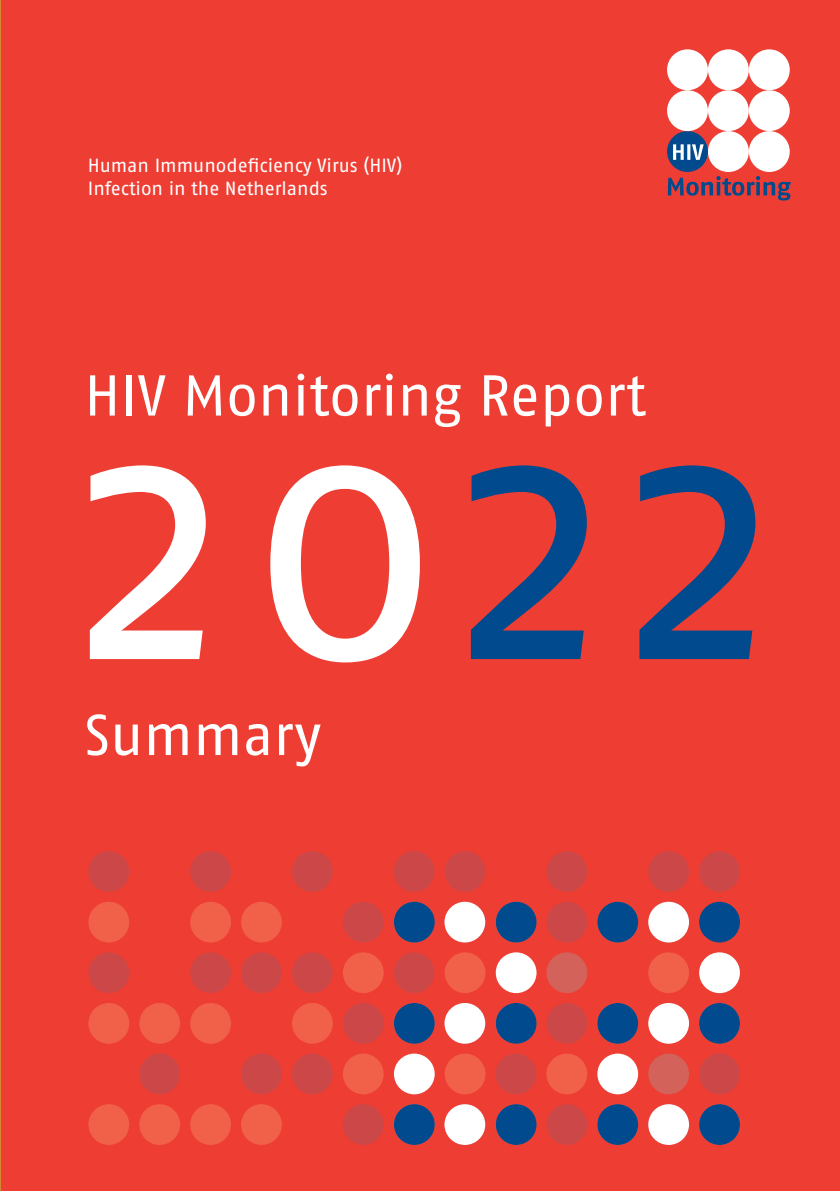
<style>
.page{position:relative;width:840px;height:1191px;background:#fff}
.page>*{position:absolute;margin:0;border:0;box-sizing:border-box;transform-origin:0 0}
.t1{font:339.6px "Fago No";color:#fff}
.t2{font:57.4px "Fago No";letter-spacing:-.005em;color:#fff}
.t3{font:19px/22.8px "Fago No";color:#fff}
.s1{color:#004a8d}
</style>
<div class="page">
<div style="left:0;top:0;width:839px;height:1191px;background:#ee3e34"></div>
<div style="left:393px;top:851px;width:41px;height:41px;background:#cc4748;border-radius:50%"></div>
<svg style="left:393px;top:901px;width:41px;height:41px"></svg>
<div style="left:393px;top:952px;width:41px;height:41px;background:#cc4748;border-radius:50%"></div>
<svg style="left:393px;top:1003px;width:41px;height:40px"></svg>
<svg style="left:393px;top:1104px;width:41px;height:41px"></svg>
<div style="left:190px;top:851px;width:41px;height:41px;background:#cc4748;border-radius:50%"></div>
<div style="left:190px;top:901px;width:41px;height:41px;background:#f1614a;border-radius:50%"></div>
<div style="left:190px;top:952px;width:41px;height:41px;background:#cc4748;border-radius:50%"></div>
<div style="left:190px;top:1003px;width:41px;height:40px;background:#f1614a;border-radius:50%"></div>
<div style="left:190px;top:1104px;width:41px;height:41px;background:#f1614a;border-radius:50%"></div>
<div style="left:88px;top:851px;width:41px;height:41px;background:#cc4748;border-radius:50%"></div>
<div style="left:88px;top:901px;width:41px;height:41px;background:#f1614a;border-radius:50%"></div>
<div style="left:88px;top:952px;width:41px;height:41px;background:#cc4748;border-radius:50%"></div>
<div style="left:88px;top:1003px;width:41px;height:40px;background:#f1614a;border-radius:50%"></div>
<div style="left:88px;top:1104px;width:41px;height:41px;background:#f1614a;border-radius:50%"></div>
<div style="left:495px;top:1053px;width:41px;height:41px;background:#cc4748;border-radius:50%"></div>
<div style="left:292px;top:851px;width:40px;height:41px;background:#cc4748;border-radius:50%"></div>
<div style="left:292px;top:952px;width:40px;height:41px;background:#cc4748;border-radius:50%"></div>
<div style="left:292px;top:1003px;width:40px;height:40px;background:#f1614a;border-radius:50%"></div>
<div style="left:292px;top:1053px;width:40px;height:41px;background:#cc4748;border-radius:50%"></div>
<div style="left:343px;top:901px;width:40px;height:41px;background:#cc4748;border-radius:50%"></div>
<div style="left:343px;top:952px;width:40px;height:41px;background:#f1614a;border-radius:50%"></div>
<div style="left:343px;top:1003px;width:40px;height:40px;background:#cc4748;border-radius:50%"></div>
<div style="left:343px;top:1104px;width:40px;height:41px;background:#cc4748;border-radius:50%"></div>
<div style="left:343px;top:1053px;width:40px;height:41px;background:#f1614a;border-radius:50%"></div>
<div style="left:241px;top:901px;width:41px;height:41px;background:#f1614a;border-radius:50%"></div>
<div style="left:241px;top:952px;width:41px;height:41px;background:#cc4748;border-radius:50%"></div>
<div style="left:241px;top:1104px;width:41px;height:41px;background:#f1614a;border-radius:50%"></div>
<div style="left:241px;top:1053px;width:41px;height:41px;background:#cc4748;border-radius:50%"></div>
<div style="left:139px;top:1003px;width:41px;height:40px;background:#f1614a;border-radius:50%"></div>
<div style="left:139px;top:1104px;width:41px;height:41px;background:#f1614a;border-radius:50%"></div>
<div style="left:139px;top:1053px;width:41px;height:41px;background:#cc4748;border-radius:50%"></div>
<div style="left:698px;top:851px;width:41px;height:41px;background:#cc4748;border-radius:50%"></div>
<div style="left:698px;top:1053px;width:41px;height:41px;background:#cc4748;border-radius:50%"></div>
<div style="left:444px;top:851px;width:41px;height:41px;background:#cc4748;border-radius:50%"></div>
<div style="left:444px;top:952px;width:41px;height:41px;background:#f1614a;border-radius:50%"></div>
<div style="left:444px;top:1053px;width:41px;height:41px;background:#f1614a;border-radius:50%"></div>
<div style="left:648px;top:851px;width:40px;height:41px;background:#cc4748;border-radius:50%"></div>
<div style="left:648px;top:952px;width:40px;height:41px;background:#f1614a;border-radius:50%"></div>
<div style="left:648px;top:1053px;width:40px;height:41px;background:#d2625a;border-radius:50%"></div>
<div style="left:546px;top:851px;width:41px;height:41px;background:#cc4748;border-radius:50%"></div>
<div style="left:546px;top:952px;width:41px;height:41px;background:#d2625a;border-radius:50%"></div>
<div style="left:546px;top:1053px;width:41px;height:41px;background:#f1614a;border-radius:50%"></div>
<div style="left:546px;top:1003px;width:41px;height:40px;background:#cc4748;border-radius:50%"></div>
<div style="left:546px;top:901px;width:41px;height:41px;background:#cc4748;border-radius:50%"></div>
<div style="left:546px;top:1104px;width:41px;height:41px;background:#cc4748;border-radius:50%"></div>
<div style="left:444px;top:901px;width:41px;height:41px;background:#fff;border-radius:50%"></div>
<div style="left:444px;top:1003px;width:41px;height:40px;background:#fff;border-radius:50%"></div>
<div style="left:444px;top:1104px;width:41px;height:41px;background:#fff;border-radius:50%"></div>
<div style="left:394px;top:1053px;width:40px;height:41px;background:#fff;border-radius:50%"></div>
<div style="left:394px;top:901px;width:40px;height:41px;background:#004a8d;border-radius:50%"></div>
<div style="left:394px;top:1003px;width:40px;height:40px;background:#004a8d;border-radius:50%"></div>
<div style="left:394px;top:1104px;width:40px;height:41px;background:#004a8d;border-radius:50%"></div>
<div style="left:495px;top:952px;width:41px;height:41px;background:#fff;border-radius:50%"></div>
<div style="left:495px;top:1003px;width:41px;height:40px;background:#004a8d;border-radius:50%"></div>
<div style="left:495px;top:901px;width:41px;height:41px;background:#004a8d;border-radius:50%"></div>
<div style="left:495px;top:1104px;width:41px;height:41px;background:#004a8d;border-radius:50%"></div>
<div style="left:648px;top:901px;width:40px;height:41px;background:#fff;border-radius:50%"></div>
<div style="left:648px;top:1003px;width:40px;height:40px;background:#fff;border-radius:50%"></div>
<div style="left:648px;top:1104px;width:40px;height:41px;background:#fff;border-radius:50%"></div>
<div style="left:597px;top:1053px;width:40px;height:41px;background:#fff;border-radius:50%"></div>
<div style="left:597px;top:901px;width:40px;height:41px;background:#004a8d;border-radius:50%"></div>
<div style="left:597px;top:1003px;width:40px;height:40px;background:#004a8d;border-radius:50%"></div>
<div style="left:597px;top:1104px;width:40px;height:41px;background:#004a8d;border-radius:50%"></div>
<div style="left:698px;top:952px;width:41px;height:41px;background:#fff;border-radius:50%"></div>
<div style="left:698px;top:1003px;width:41px;height:40px;background:#004a8d;border-radius:50%"></div>
<div style="left:698px;top:901px;width:41px;height:41px;background:#004a8d;border-radius:50%"></div>
<div style="left:698px;top:1104px;width:41px;height:41px;background:#004a8d;border-radius:50%"></div>
<svg style="left:667px;top:176px;width:123px;height:24px"></svg>
<div style="left:748px;top:131px;width:41px;height:41px;background:#fff;border-radius:50%"></div>
<div style="left:707px;top:131px;width:41px;height:41px;background:#fff;border-radius:50%"></div>
<div style="left:707px;top:90px;width:41px;height:41px;background:#fff;border-radius:50%"></div>
<div style="left:707px;top:49px;width:41px;height:41px;background:#fff;border-radius:50%"></div>
<div style="left:666px;top:131px;width:41px;height:41px;background:#004a8d;border-radius:50%"></div>
<div style="left:666px;top:90px;width:41px;height:41px;background:#fff;border-radius:50%"></div>
<div style="left:666px;top:49px;width:41px;height:41px;background:#fff;border-radius:50%"></div>
<div style="left:748px;top:90px;width:41px;height:41px;background:#fff;border-radius:50%"></div>
<div style="left:748px;top:49px;width:41px;height:41px;background:#fff;border-radius:50%"></div>
<svg style="left:673px;top:144px;width:30px;height:16px"></svg>
<hr style="left:0;top:0;width:1px;height:1191px;background:#bed630">
<p class="t3" style="left:88px;top:154px;width:316px">Human Immunodeficiency Virus (HIV)<br>Infection in the Netherlands</p>
<h2 class="t2" style="left:84px;top:363px;width:563px">HIV Monitoring Report</h2>
<h1 class="t1" style="left:76px;top:348px;width:704px">20<span class="s1">22</span></h1>
<h2 class="t2" style="left:84px;top:702px;width:238px">Summary</h2>
</div>
